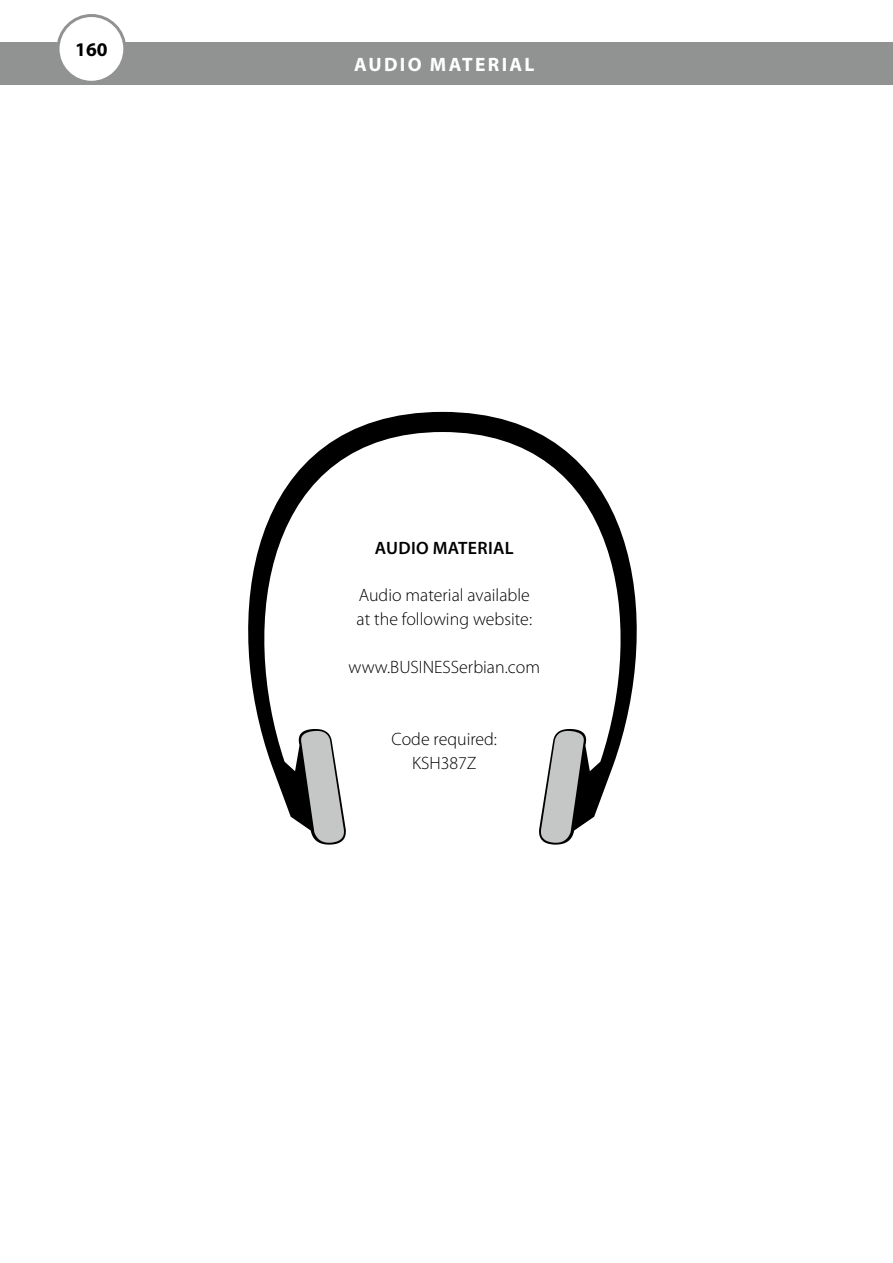
<style>
.page{position:relative;width:893px;height:1263px;background:#fff}
.page>*{position:absolute;margin:0;border:0;box-sizing:border-box;transform-origin:0 0}
.t1{font:700 19.5px "Myriad Pro";letter-spacing:.12em;color:#fff}
.t2{font:700 19.5px "Myriad Pro";color:#000}
.t3{font:300 18px/23.9px "Myriad Pro";color:#000}
.t4{font:600 18px "Myriad Pro";letter-spacing:.02em;color:#000}
</style>
<div class="page">
<div style="left:0;top:43px;width:893px;height:42px;background:#919292"></div>
<svg style="left:248px;top:412px;width:389px;height:433px"></svg>
<svg style="left:300px;top:730px;width:45px;height:114px"></svg>
<svg style="left:540px;top:730px;width:45px;height:114px"></svg>
<div style="left:58px;top:16px;width:67px;height:66px;background:#fff;border-radius:50%"></div>
<div style="left:57px;top:14px;width:69px;height:70px;border:3px solid #919292;border-radius:50%"></div>
<p class="t2" style="left:75px;top:37px;width:34px">160</p>
<p class="t1" style="left:354px;top:52px;width:182px">AUDIO MATERIAL</p>
<p class="t4" style="left:375px;top:536px;width:140px">AUDIO MATERIAL</p>
<p class="t3" style="left:357px;top:583px;width:177px">Audio material available at the following website:</p>
<p class="t3" style="left:349px;top:655px;width:193px">www.BUSINESSerbian.com</p>
<p class="t3" style="left:392px;top:727px;width:107px;text-align:center">Code required:<br>KSH387Z</p>
</div>
